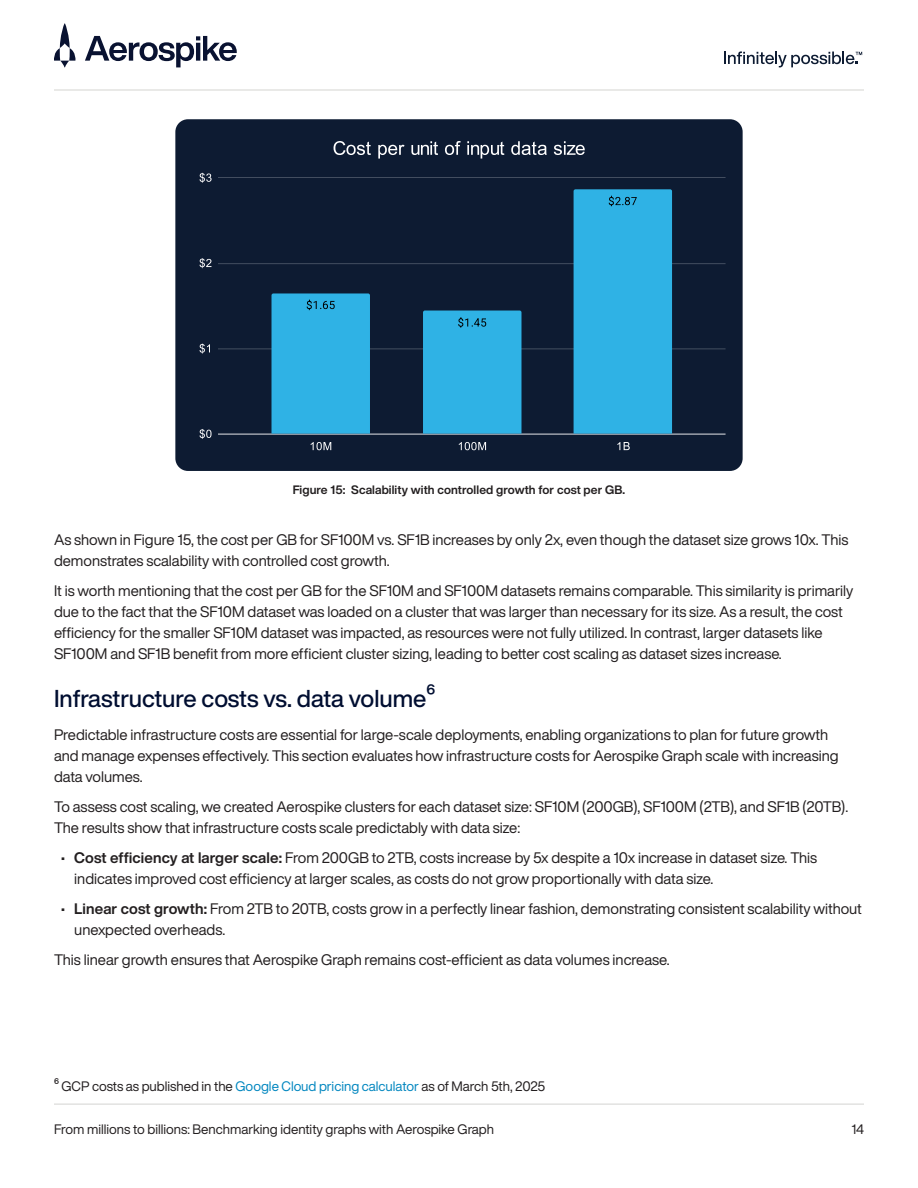
<style>
.page{position:relative;width:918px;height:1188px;background:#fff}
.page>*{position:absolute;margin:0;border:0;box-sizing:border-box;transform-origin:0 0}
.t1{font:500 24px "Helvetica Now Display";letter-spacing:-.005em;color:#000e31}
.t2{font:15px/21px "Helvetica Now Display";color:#231f20}
.p2{font:13.5px "Helvetica Now Display";color:#231f20}
.t3{font:700 12px "Helvetica Now Display";letter-spacing:.01em;color:#231f20}
.s1{font-weight:400}
.s2{font-weight:700}
.s3{color:#0086bf}
</style>
<div class="page">
<svg style="left:85px;top:36px;width:152px;height:31px"></svg>
<svg style="left:54px;top:23px;width:22px;height:44px"></svg>
<svg style="left:724px;top:51px;width:138px;height:16px"></svg>
<hr style="left:54px;top:89px;width:810px;height:2px;background:#e2e2e0">
<hr style="left:54px;top:1103px;width:810px;height:2px;background:#e2e2e0">
<div style="left:175px;top:119px;width:568px;height:352px;background:#0d1b32"></div>
<hr style="left:218px;top:434px;width:508px;height:1px;background:#e4e6e8">
<hr style="left:218px;top:348px;width:508px;height:1px;background:#434e60">
<hr style="left:218px;top:263px;width:508px;height:1px;background:#434e60">
<hr style="left:218px;top:177px;width:508px;height:1px;background:#434e60">
<div style="left:272px;top:293px;width:98px;height:141px;background:#2fb2e5"></div>
<div style="left:423px;top:311px;width:98px;height:123px;background:#2fb2e5"></div>
<div style="left:574px;top:189px;width:98px;height:245px;background:#2fb2e5"></div>
<svg style="left:200px;top:429px;width:12px;height:10px"></svg>
<svg style="left:200px;top:344px;width:10px;height:10px"></svg>
<svg style="left:200px;top:258px;width:11px;height:10px"></svg>
<svg style="left:200px;top:173px;width:12px;height:10px"></svg>
<svg style="left:311px;top:442px;width:20px;height:8px"></svg>
<svg style="left:459px;top:442px;width:27px;height:8px"></svg>
<svg style="left:617px;top:442px;width:13px;height:8px"></svg>
<svg style="left:334px;top:141px;width:251px;height:18px;background:#404b5d"></svg>
<p class="t3" style="left:293px;top:482px;width:334px">Figure 15: Scalability with controlled growth for cost per GB.</p>
<p class="t2" style="left:54px;top:529px;width:796px">As shown in Figure 15, the cost per GB for SF100M vs. SF1B increases by only 2x, even though the dataset size grows 10x. This demonstrates scalability with controlled cost growth.</p>
<p class="t2" style="left:54px;top:580px;width:801px">It is worth mentioning that the cost per GB for the SF10M and SF100M datasets remains comparable. This similarity is primarily due to the fact that the SF10M dataset was loaded on a cluster that was larger than necessary for its size. As a result, the cost efficiency for the smaller SF10M dataset was impacted, as resources were not fully utilized. In contrast, larger datasets like SF100M and SF1B benefit from more efficient cluster sizing, leading to better cost scaling as dataset sizes increase.</p>
<p class="t1" style="left:54px;top:682px;width:383px">Infrastructure costs vs. data volume<span class="s1">⁶</span></p>
<p class="t2" style="left:54px;top:724px;width:786px">Predictable infrastructure costs are essential for large-scale deployments, enabling organizations to plan for future growth and manage expenses effectively. This section evaluates how infrastructure costs for Aerospike Graph scale with increasing data volumes.</p>
<p class="t2" style="left:54px;top:796px;width:796px">To assess cost scaling, we created Aerospike clusters for each dataset size: SF10M (200GB), SF100M (2TB), and SF1B (20TB).<br>The results show that infrastructure costs scale predictably with data size:</p>
<p class="t2" style="left:74px;top:847px;width:745px;text-indent:-14px">• <span class="s2">Cost efficiency at larger scale:</span> From 200GB to 2TB, costs increase by 5x despite a 10x increase in dataset size. This indicates improved cost efficiency at larger scales, as costs do not grow proportionally with data size.</p>
<p class="t2" style="left:74px;top:898px;width:789px;text-indent:-14px">• <span class="s2">Linear cost growth:</span> From 2TB to 20TB, costs grow in a perfectly linear fashion, demonstrating consistent scalability without unexpected overheads.</p>
<p class="t2" style="left:54px;top:949px;width:617px">This linear growth ensures that Aerospike Graph remains cost-efficient as data volumes increase.</p>
<p class="p2" style="left:54px;top:1077px;width:493px">⁶ GCP costs as published in the <span class="s3">Google Cloud pricing calculator</span> as of March 5th, 2025</p>
<p class="p2" style="left:54px;top:1120px;width:442px">From millions to billions: Benchmarking identity graphs with Aerospike Graph</p>
<p class="p2" style="left:851px;top:1120px;width:14px">14</p>
</div>
